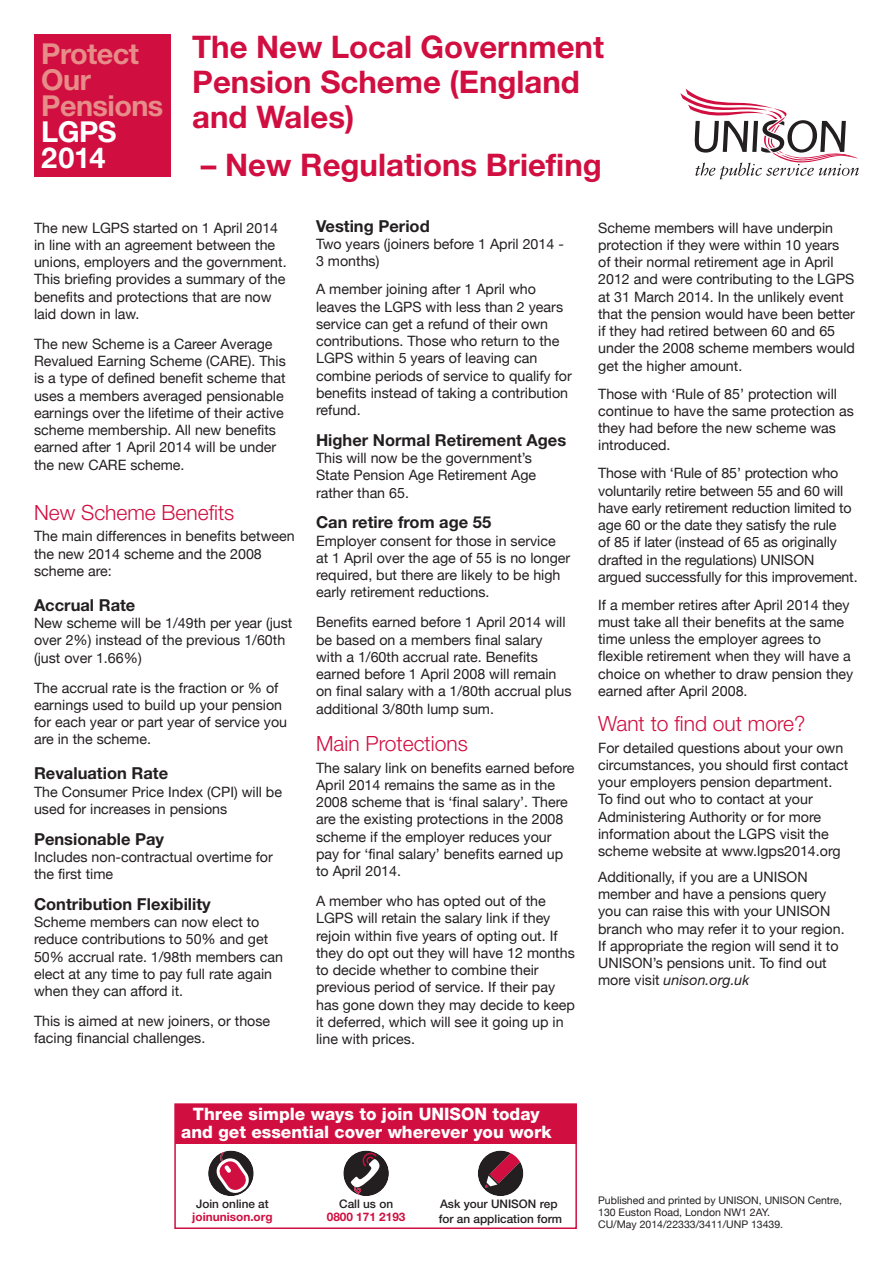
<style>
.page{position:relative;width:893px;height:1263px;background:#fff}
.page>*{position:absolute;margin:0;border:0;box-sizing:border-box;transform-origin:0 0}
.t1{font:700 31.2px/34.8px "Helvetica Neue";color:#d10e40}
.t2{font:700 28.95px/25.8px "Helvetica Neue";letter-spacing:-.02em;color:#e68d89}
.t3{font:700 28.95px/25.8px "Helvetica Neue";letter-spacing:-.02em;color:#fff}
.t4{font:300 21px "Helvetica Neue";color:#d10e40}
.t5{font:800 17.1px/18.1px "Helvetica Neue";color:#fff;text-align:center}
.t6{font:700 16.5px "Helvetica Neue";color:#231f20}
.t7{font:14.25px/17.2px "Helvetica Neue";color:#231f20}
.t8{font:500 11.85px/14.1px "Helvetica Neue";color:#231f20}
.t9{font:700 11.85px "Helvetica Neue";color:#d10e40}
.t10{font:10.5px/12px "Helvetica Neue";color:#231f20}
.s1{font-style:italic}
</style>
<div class="page">
<svg style="left:680px;top:89px;width:179px;height:90px"></svg>
<div style="left:34px;top:34px;width:137px;height:143px;background:#d10e40"></div>
<div style="left:175px;top:1104px;width:401px;height:40px;background:#d10e40"></div>
<svg style="left:208px;top:1150px;width:46px;height:46px"></svg>
<svg style="left:478px;top:1150px;width:45px;height:46px"></svg>
<svg style="left:343px;top:1150px;width:46px;height:46px"></svg>
<div style="left:174px;top:1103px;width:403px;height:126px;border:2px solid #d10e40"></div>
<h2 class="t2" style="left:41px;top:40px;width:124px">Protect<br>Our<br>Pensions</h2>
<h2 class="t3" style="left:41px;top:118px;width:77px">LGPS<br>2014</h2>
<h1 class="t1" style="left:192px;top:29px;width:413px">The New Local Government<br>Pension Scheme (England and Wales)</h1>
<h1 class="t1" style="left:201px;top:147px;width:402px">– New Regulations Briefing</h1>
<p class="t7" style="left:34px;top:219px;width:254px">The new LGPS started on 1 April 2014 in line with an agreement between the unions, employers and the government.<br>This briefing provides a summary of the benefits and protections that are now laid down in law.</p>
<p class="t7" style="left:34px;top:335px;width:253px">The new Scheme is a Career Average Revalued Earning Scheme (CARE). This is a type of defined benefit scheme that uses a members averaged pensionable earnings over the lifetime of their active scheme membership. All new benefits earned after 1 April 2014 will be under the new CARE scheme.</p>
<h3 class="t4" style="left:34px;top:499px;width:202px">New Scheme Benefits</h3>
<p class="t7" style="left:34px;top:527px;width:262px">The main differences in benefits between the new 2014 scheme and the 2008 scheme are:</p>
<p class="t6" style="left:34px;top:595px;width:103px">Accrual Rate</p>
<p class="t7" style="left:34px;top:614px;width:260px">New scheme will be 1/49th per year (just over 2%) instead of the previous 1/60th (just over 1.66%)</p>
<p class="t7" style="left:34px;top:679px;width:255px">The accrual rate is the fraction or % of earnings used to build up your pension for each year or part year of service you are in the scheme.</p>
<p class="t6" style="left:34px;top:763px;width:136px">Revaluation Rate</p>
<p class="t7" style="left:34px;top:783px;width:250px">The Consumer Price Index (CPI) will be used for increases in pensions</p>
<p class="t6" style="left:34px;top:828px;width:132px">Pensionable Pay</p>
<p class="t7" style="left:34px;top:848px;width:240px">Includes non-contractual overtime for the first time</p>
<p class="t6" style="left:34px;top:894px;width:178px">Contribution Flexibility</p>
<p class="t7" style="left:34px;top:913px;width:250px">Scheme members can now elect to reduce contributions to 50% and get<br>50% accrual rate. 1/98th members can elect at any time to pay full rate again when they can afford it.</p>
<p class="t7" style="left:34px;top:1012px;width:238px">This is aimed at new joiners, or those facing financial challenges.</p>
<p class="t6" style="left:316px;top:216px;width:115px">Vesting Period</p>
<p class="t7" style="left:316px;top:235px;width:249px">Two years (joiners before 1 April 2014 -<br>3 months)</p>
<p class="t7" style="left:316px;top:280px;width:257px">A member joining after 1 April who leaves the LGPS with less than 2 years service can get a refund of their own contributions. Those who return to the LGPS within 5 years of leaving can combine periods of service to qualify for benefits instead of taking a contribution refund.</p>
<p class="t6" style="left:316px;top:430px;width:252px">Higher Normal Retirement Ages</p>
<p class="t7" style="left:316px;top:449px;width:222px">This will now be the government’s<br>State Pension Age Retirement Age rather than 65.</p>
<p class="t6" style="left:316px;top:512px;width:177px">Can retire from age 55</p>
<p class="t7" style="left:316px;top:532px;width:256px">Employer consent for those in service at 1 April over the age of 55 is no longer required, but there are likely to be high early retirement reductions.</p>
<p class="t7" style="left:316px;top:613px;width:257px">Benefits earned before 1 April 2014 will be based on a members final salary with a 1/60th accrual rate. Benefits earned before 1 April 2008 will remain on final salary with a 1/80th accrual plus additional 3/80th lump sum.</p>
<h3 class="t4" style="left:316px;top:731px;width:153px">Main Protections</h3>
<p class="t7" style="left:316px;top:759px;width:260px">The salary link on benefits earned before April 2014 remains the same as in the 2008 scheme that is ‘final salary’. There are the existing protections in the 2008 scheme if the employer reduces your pay for ‘final salary’ benefits earned up to April 2014.</p>
<p class="t7" style="left:316px;top:892px;width:260px">A member who has opted out of the LGPS will retain the salary link if they rejoin within five years of opting out. If they do opt out they will have 12 months to decide whether to combine their previous period of service. If their pay has gone down they may decide to keep it deferred, which will see it going up in line with prices.</p>
<p class="t7" style="left:598px;top:219px;width:258px">Scheme members will have underpin protection if they were within 10 years of their normal retirement age in April 2012 and were contributing to the LGPS at 31 March 2014. In the unlikely event that the pension would have been better if they had retired between 60 and 65 under the 2008 scheme members would get the higher amount.</p>
<p class="t7" style="left:598px;top:385px;width:257px">Those with ‘Rule of 85’ protection will continue to have the same protection as they had before the new scheme was introduced.</p>
<p class="t7" style="left:598px;top:464px;width:261px">Those with ‘Rule of 85’ protection who voluntarily retire between 55 and 60 will have early retirement reduction limited to age 60 or the date they satisfy the rule<br>of 85 if later (instead of 65 as originally drafted in the regulations) UNISON argued successfully for this improvement.</p>
<p class="t7" style="left:598px;top:596px;width:257px">If a member retires after April 2014 they must take all their benefits at the same time unless the employer agrees to flexible retirement when they will have a choice on whether to draw pension they earned after April 2008.</p>
<h3 class="t4" style="left:598px;top:711px;width:209px">Want to find out more?</h3>
<p class="t7" style="left:598px;top:739px;width:252px">For detailed questions about your own circumstances, you should first contact your employers pension department.<br>To find out who to contact at your Administering Authority or for more information about the LGPS visit the scheme website at www.lgps2014.org</p>
<p class="t7" style="left:598px;top:868px;width:248px">Additionally, if you are a UNISON member and have a pensions query you can raise this with your UNISON branch who may refer it to your region.<br>If appropriate the region will send it to UNISON’s pensions unit. To find out more visit <span class="s1">unison.org.uk</span></p>
<p class="t5" style="left:181px;top:1105px;width:372px">Three simple ways to join UNISON today and get essential cover wherever you work</p>
<p class="t8" style="left:196px;top:1197px;width:74px">Join online at</p>
<p class="t9" style="left:192px;top:1210px;width:82px">joinunison.org</p>
<p class="t8" style="left:339px;top:1197px;width:55px">Call us on</p>
<p class="t9" style="left:327px;top:1210px;width:80px">0800 171 2193</p>
<p class="t8" style="left:439px;top:1197px;width:125px">Ask your UNISON rep for an application form</p>
<p class="t10" style="left:598px;top:1194px;width:245px">Published and printed by UNISON, UNISON Centre,<br>130 Euston Road, London NW1 2AY.<br>CU/May 2014/22333/3411/UNP 13439.</p>
</div>
